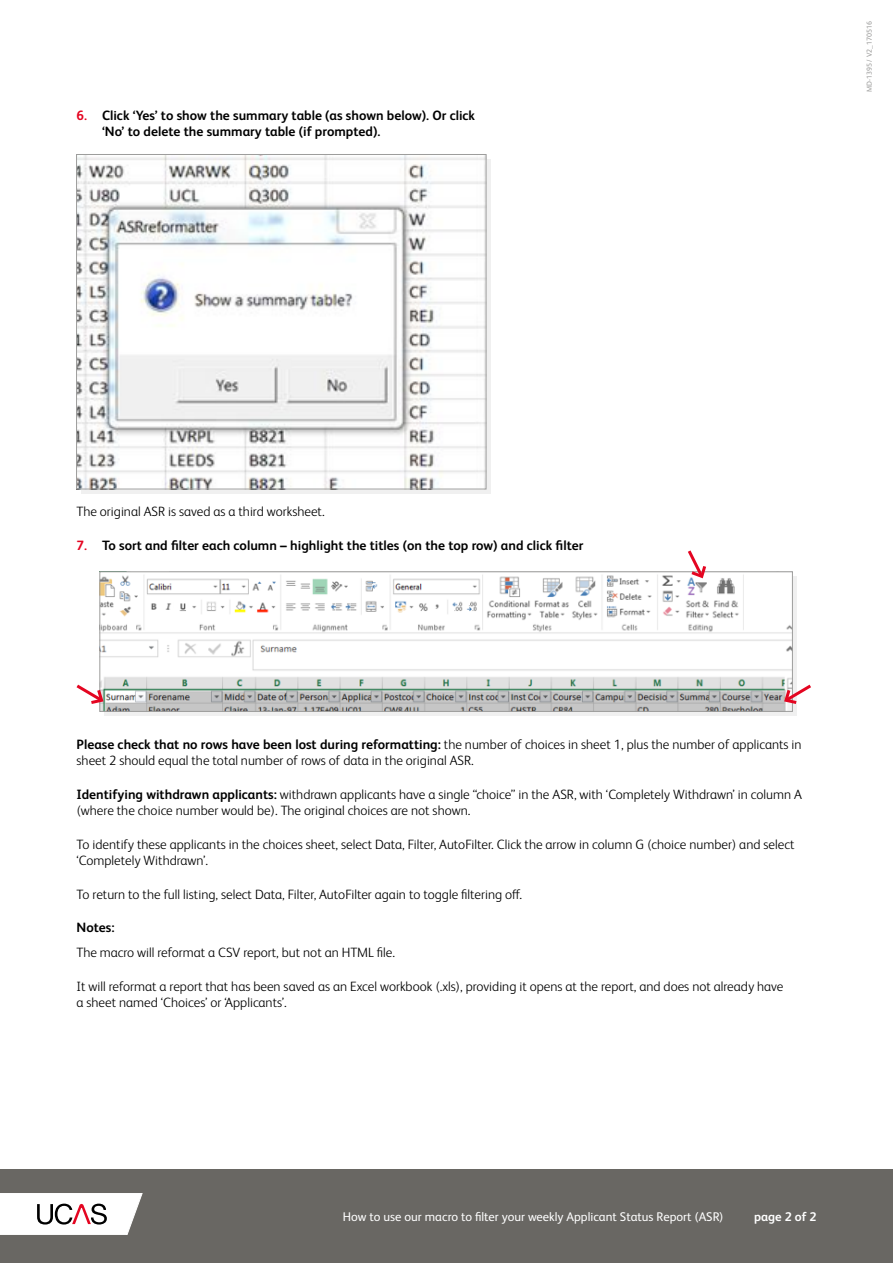
<style>
.page{position:relative;width:893px;height:1263px;background:#fff}
.page>*{position:absolute;margin:0;border:0;box-sizing:border-box;transform-origin:0 0}
.t1{font:300 13.5px/16.5px "FS Albert Pro";color:#000}
.t2{font:700 13.5px/16.5px "FS Albert Pro";color:#000}
.t3{font:12.6px "FS Albert Pro";color:#fff}
.t4{font:700 12.6px "FS Albert Pro";color:#fff}
.t5{font:7.35px "FS Albert Pro";color:#9d9d9c}
.s1{color:#e40521}
.s2{font-weight:700}
</style>
<div class="page">
<div style="left:0;top:1169px;width:893px;height:94px;background:#696763"></div>
<div style="left:104px;top:576px;width:693px;height:140px;background:#f0f0f0"></div>
<svg style="left:81px;top:159px;width:409px;height:334px;fill:#f0f0f0"></svg>
<img style="left:101px;top:575px;width:690px;height:135px">
<div style="left:99px;top:571px;width:694px;height:141px;border:1px solid #9d9d9c"></div>
<svg style="left:0;top:1193px;width:142px;height:42px;background:#e7e3e3"></svg>
<img style="left:78px;top:156px;width:406px;height:331px">
<div style="left:76px;top:154px;width:410px;height:335px;border:1px solid #9d9d9c"></div>
<svg style="left:685px;top:550px;width:23px;height:30px"></svg>
<svg style="left:782px;top:682px;width:29px;height:24px"></svg>
<svg style="left:76px;top:682px;width:30px;height:24px"></svg>
<p class="t2" style="left:102px;top:106px;width:375px;text-indent:-26px"><span class="s1">6.</span> Click ‘Yes’ to show the summary table (as shown below). Or click ‘No’ to delete the summary table (if prompted).</p>
<p class="t5" style="left:864px;top:92px;width:72px;rotate:-90deg">MD-1395 / V2_170516</p>
<p class="t1" style="left:77px;top:503px;width:250px">The original ASR is saved as a third worksheet.</p>
<p class="t2" style="left:77px;top:536px;width:508px"><span class="s1">7.</span> To sort and filter each column – highlight the titles (on the top row) and click filter</p>
<p class="t1" style="left:77px;top:735px;width:726px"><span class="s2">Please check that no rows have been lost during reformatting:</span> the number of choices in sheet 1, plus the number of applicants in sheet 2 should equal the total number of rows of data in the original ASR.</p>
<p class="t1" style="left:77px;top:785px;width:727px"><span class="s2">Identifying withdrawn applicants:</span> withdrawn applicants have a single “choice” in the ASR, with ‘Completely Withdrawn’ in column A (where the choice number would be). The original choices are not shown.</p>
<p class="t1" style="left:77px;top:835px;width:719px">To identify these applicants in the choices sheet, select Data, Filter, AutoFilter. Click the arrow in column G (choice number) and select ‘Completely Withdrawn’.</p>
<p class="t1" style="left:77px;top:885px;width:447px">To return to the full listing, select Data, Filter, AutoFilter again to toggle filtering off.</p>
<p class="t2" style="left:77px;top:918px;width:40px">Notes:</p>
<p class="t1" style="left:77px;top:943px;width:320px">The macro will reformat a CSV report, but not an HTML file.</p>
<p class="t1" style="left:77px;top:977px;width:708px">It will reformat a report that has been saved as an Excel workbook (.xls), providing it opens at the report, and does not already have a sheet named ‘Choices’ or ‘Applicants’.</p>
<p class="t3" style="left:343px;top:1208px;width:382px">How to use our macro to filter your weekly Applicant Status Report (ASR)</p>
<p class="t4" style="left:754px;top:1208px;width:64px">page 2 of 2</p>
</div>
